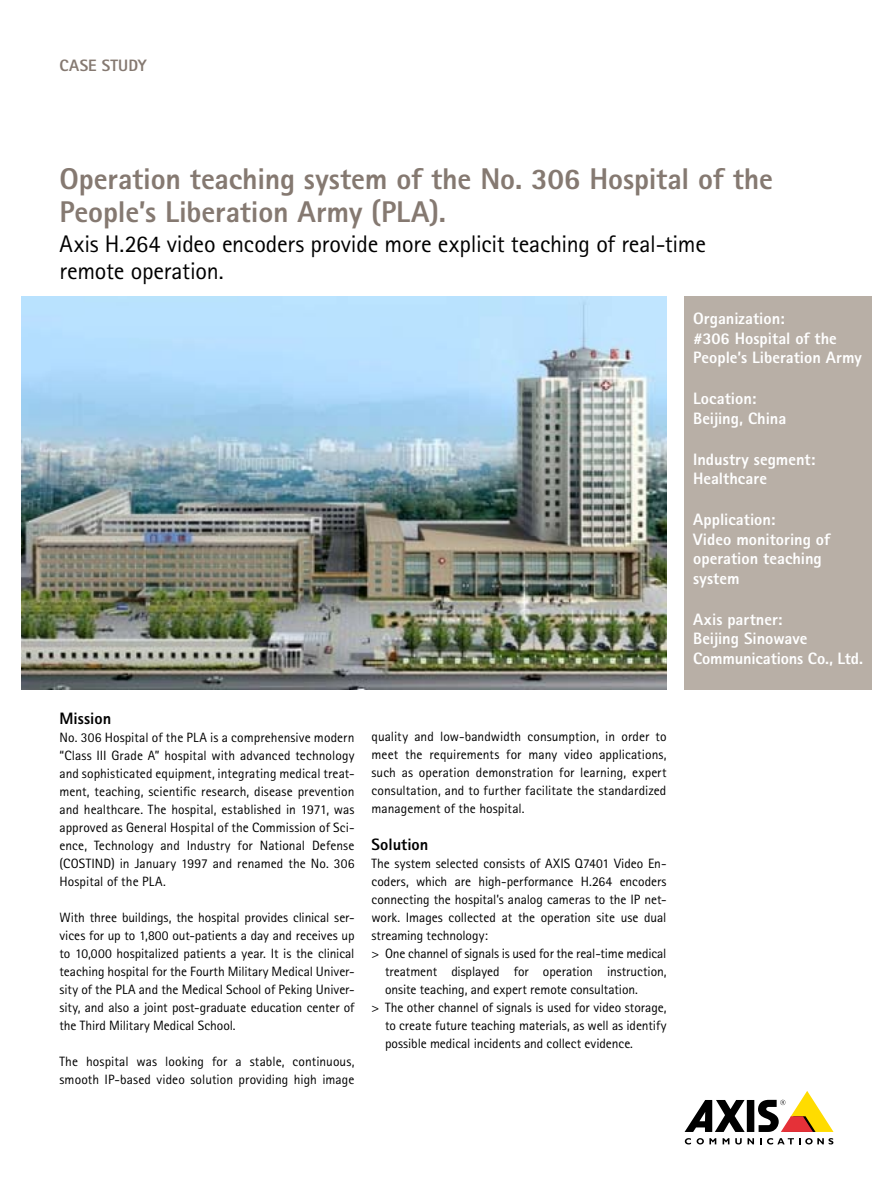
<style>
.page{position:relative;width:893px;height:1191px;background:#fff}
.page>*{position:absolute;margin:0;border:0;box-sizing:border-box;transform-origin:0 0}
.t1{font:800 30px/33px "Rotis Sans Serif Pro";letter-spacing:-.005em;color:#857971}
.t2{font:24px/27px "Rotis Sans Serif Pro";letter-spacing:-.01em;color:#000}
.t3{font:800 16.5px/19.5px "Rotis Sans Serif Pro";color:#fff}
.t4{font:800 16.5px "Rotis Sans Serif Pro";color:#000}
.t5{font:800 16.5px "Rotis Sans Serif Pro";letter-spacing:.01em;color:#857971}
.t6{font:13.5px/18px "Rotis Sans Serif Pro";letter-spacing:-.005em;color:#000;text-align:justify}
</style>
<div class="page">
<div style="left:747px;top:1100px;width:7px;height:32px;background:#000"></div>
<svg style="left:685px;top:1100px;width:60px;height:32px"></svg>
<svg style="left:758px;top:1091px;width:75px;height:41px"></svg>
<svg style="left:685px;top:1138px;width:6px;height:6px"></svg>
<svg style="left:697px;top:1138px;width:19px;height:6px"></svg>
<svg style="left:723px;top:1138px;width:6px;height:6px"></svg>
<svg style="left:735px;top:1138px;width:19px;height:6px"></svg>
<svg style="left:760px;top:1138px;width:73px;height:6px"></svg>
<div style="left:684px;top:296px;width:188px;height:393px;background:#b8afa6"></div>
<img style="left:21px;top:296px;width:645px;height:393px">
<p class="t5" style="left:60px;top:55px;width:89px">CASE STUDY</p>
<h1 class="t1" style="left:60px;top:162px;width:715px">Operation teaching system of the No. 306 Hospital of the<br>People’s Liberation Army (PLA).</h1>
<h2 class="t2" style="left:60px;top:230px;width:648px">Axis H.264 video encoders provide more explicit teaching of real-time remote operation.</h2>
<p class="t4" style="left:60px;top:707px;width:53px">Mission</p>
<p class="t6" style="left:60px;top:728px;width:296px">No. 306 Hospital of the PLA is a comprehensive modern “Class III Grade A” hospital with advanced technology and sophisticated equipment, integrating medical treat&shy;ment, teaching, scientific research, disease prevention and healthcare. The hospital, established in 1971, was approved as General Hospital of the Commission of Sci&shy;ence, Technology and Industry for National Defense (COSTIND) in January 1997 and renamed the No. 306<br>Hospital of the PLA.</p>
<p class="t6" style="left:60px;top:908px;width:297px">With three buildings, the hospital provides clinical ser&shy;vices for up to 1,800 out-patients a day and receives up to 10,000 hospitalized patients a year. It is the clinical teaching hospital for the Fourth Military Medical Univer&shy;sity of the PLA and the Medical School of Peking Univer&shy;sity, and also a joint post-graduate education center of the Third Military Medical School.</p>
<p class="t6" style="left:60px;top:1052px;width:296px">The hospital was looking for a stable, continuous, smooth IP-based video solution providing high image</p>
<p class="t6" style="left:372px;top:728px;width:296px">quality and low-bandwidth consumption, in order to meet the requirements for many video applications, such as operation demonstration for learning, expert consultation, and to further facilitate the standardized management of the hospital.</p>
<p class="t4" style="left:372px;top:833px;width:58px">Solution</p>
<p class="t6" style="left:372px;top:854px;width:296px">The system selected consists of AXIS Q7401 Video En-</p>
<p class="t6" style="left:372px;top:872px;width:296px">coders, which are high-performance H.264 encoders</p>
<p class="t6" style="left:372px;top:890px;width:296px">connecting the hospital’s analog cameras to the IP net-</p>
<p class="t6" style="left:372px;top:908px;width:296px">work. Images collected at the operation site use dual</p>
<p class="t6" style="left:372px;top:926px;width:118px">streaming technology:</p>
<p class="t6" style="left:372px;top:944px;width:296px">&gt; One channel of signals is used for the real-time medical</p>
<p class="t6" style="left:385px;top:962px;width:283px">treatment displayed for operation instruction,</p>
<p class="t6" style="left:385px;top:980px;width:254px">onsite teaching, and expert remote consultation.</p>
<p class="t6" style="left:372px;top:998px;width:296px">&gt; The other channel of signals is used for video storage,</p>
<p class="t6" style="left:385px;top:1016px;width:283px">to create future teaching materials, as well as identify</p>
<p class="t6" style="left:385px;top:1034px;width:249px">possible medical incidents and collect evidence.</p>
<p class="t3" style="left:693px;top:308px;width:170px">Organization:<br>#306 Hospital of the<br>People’s Liberation Army</p>
<p class="t3" style="left:693px;top:389px;width:95px">Location:<br>Beijing, China</p>
<p class="t3" style="left:693px;top:449px;width:124px">Industry segment:<br>Healthcare</p>
<p class="t3" style="left:693px;top:510px;width:139px">Application:<br>Video monitoring of operation teaching system</p>
<p class="t3" style="left:693px;top:609px;width:171px">Axis partner:<br>Beijing Sinowave<br>Communications Co., Ltd.</p>
</div>
